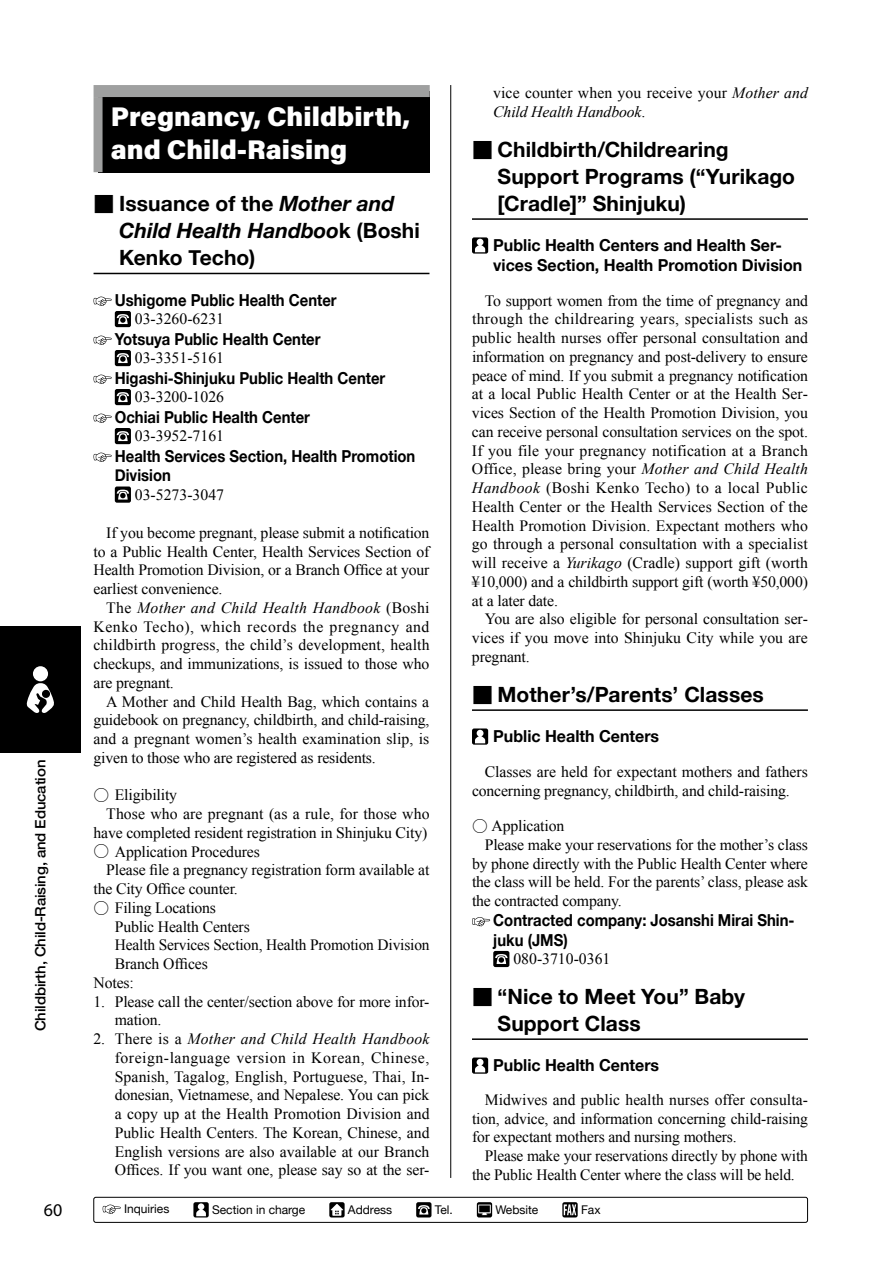
<style>
.page{position:relative;width:893px;height:1263px;background:#fff}
.page>*{position:absolute;margin:0;border:0;box-sizing:border-box;transform-origin:0 0}
.t1{font:27px/33px "Acumin Variable Concept";color:#fff}
.t2{font:700 21px/27px "Helvetica Neue";letter-spacing:.005em;color:#000}
.t3{font:18px "Myriad Pro";color:#000}
.t4{font:700 16.5px/19.5px "Helvetica Neue";color:#000;scale:.9 1}
.t5{font:700 16.5px/19.5px "Helvetica Neue";color:#000}
.t6{font:15.75px/18.8px "Times New Roman";letter-spacing:-.01em;color:#000;text-align:justify}
.t7{font:500 14.25px "Helvetica Neue";letter-spacing:-.01em;color:#000;scale:1.05 1}
.t8{font:12px "Helvetica Neue";color:#000}
.s1{font-family:"Shin Go Pro";font-weight:500}
.s2{font-style:italic}
.s3{font-family:"Shin Go Pro";font-weight:300}
</style>
<div class="page">
<div style="left:0;top:626px;width:81px;height:127px;background:#000"></div>
<svg style="left:26px;top:666px;width:28px;height:47px"></svg>
<svg style="left:103px;top:1204px;width:18px;height:10px"></svg>
<div style="left:193px;top:1202px;width:16px;height:15px;background:#000;border-radius:2px"></div>
<svg style="left:196px;top:1203px;width:10px;height:13px"></svg>
<div style="left:329px;top:1202px;width:16px;height:15px;background:#000;border-radius:2px"></div>
<svg style="left:331px;top:1204px;width:12px;height:12px"></svg>
<svg style="left:416px;top:1202px;width:15px;height:15px"></svg>
<svg style="left:418px;top:1205px;width:12px;height:9px"></svg>
<svg style="left:477px;top:1202px;width:15px;height:15px"></svg>
<svg style="left:478px;top:1204px;width:13px;height:11px"></svg>
<svg style="left:562px;top:1202px;width:16px;height:15px"></svg>
<svg style="left:564px;top:1204px;width:12px;height:11px"></svg>
<div style="left:93px;top:1197px;width:715px;height:26px;border:1px solid #000;border-radius:2px"></div>
<hr style="left:94px;top:273px;width:335px;height:1px;background:#000">
<div style="left:98px;top:91px;width:332px;height:81px;background:#000"></div>
<div style="left:94px;top:85px;width:336px;height:12px;background:#9fa0a0"></div>
<div style="left:94px;top:97px;width:9px;height:75px;background:#9fa0a0"></div>
<svg style="left:94px;top:297px;width:18px;height:9px"></svg>
<div style="left:115px;top:311px;width:16px;height:16px;background:#000;border-radius:2px"></div>
<svg style="left:117px;top:314px;width:12px;height:10px"></svg>
<svg style="left:94px;top:336px;width:18px;height:9px"></svg>
<div style="left:115px;top:350px;width:16px;height:16px;background:#000;border-radius:2px"></div>
<svg style="left:117px;top:353px;width:12px;height:10px"></svg>
<svg style="left:94px;top:375px;width:18px;height:9px"></svg>
<div style="left:115px;top:389px;width:16px;height:16px;background:#000;border-radius:2px"></div>
<svg style="left:117px;top:392px;width:12px;height:10px"></svg>
<svg style="left:94px;top:414px;width:18px;height:9px"></svg>
<div style="left:115px;top:428px;width:16px;height:16px;background:#000;border-radius:2px"></div>
<svg style="left:117px;top:431px;width:12px;height:10px"></svg>
<svg style="left:94px;top:453px;width:18px;height:9px"></svg>
<div style="left:115px;top:486px;width:16px;height:17px;background:#000;border-radius:2px"></div>
<svg style="left:117px;top:490px;width:12px;height:10px"></svg>
<hr style="left:472px;top:218px;width:336px;height:2px;background:#000">
<hr style="left:472px;top:709px;width:336px;height:2px;background:#000">
<hr style="left:472px;top:1038px;width:336px;height:2px;background:#000">
<svg style="left:472px;top:237px;width:16px;height:17px"></svg>
<svg style="left:475px;top:239px;width:10px;height:13px"></svg>
<svg style="left:472px;top:728px;width:16px;height:17px"></svg>
<svg style="left:475px;top:730px;width:10px;height:13px"></svg>
<svg style="left:472px;top:917px;width:18px;height:9px"></svg>
<div style="left:493px;top:951px;width:16px;height:16px;background:#000;border-radius:2px"></div>
<svg style="left:495px;top:954px;width:13px;height:10px"></svg>
<svg style="left:472px;top:1057px;width:16px;height:17px"></svg>
<svg style="left:475px;top:1059px;width:10px;height:13px"></svg>
<hr style="left:450px;top:85px;width:1px;height:1093px;background:#000">
<p class="t7" style="left:29px;top:1031px;width:260px;rotate:-90deg">Childbirth, Child-Raising, and Education</p>
<p class="t3" style="left:44px;top:1199px;width:20px">60</p>
<h1 class="t1" style="left:111px;top:99px;width:301px">Pregnancy, Childbirth, and Child-Raising</h1>
<h2 class="t2" style="left:119px;top:191px;width:302px;text-indent:-26px"><span class="s1">■</span> Issuance of the <span class="s2">Mother and<br>Child Health Handboo</span>k (Boshi<br>Kenko Techo)</h2>
<p class="t4" style="left:115px;top:290px;width:248px">Ushigome Public Health Center</p>
<p class="t6" style="left:135px;top:309px;width:91px">03-3260-6231</p>
<p class="t4" style="left:115px;top:329px;width:230px">Yotsuya Public Health Center</p>
<p class="t6" style="left:135px;top:348px;width:91px">03-3351-5161</p>
<p class="t4" style="left:115px;top:368px;width:302px">Higashi-Shinjuku Public Health Center</p>
<p class="t6" style="left:135px;top:387px;width:91px">03-3200-1026</p>
<p class="t4" style="left:115px;top:407px;width:218px">Ochiai Public Health Center</p>
<p class="t6" style="left:135px;top:426px;width:91px">03-3952-7161</p>
<p class="t4" style="left:115px;top:446px;width:335px">Health Services Section, Health Promotion<br>Division</p>
<p class="t6" style="left:135px;top:485px;width:91px">03-5273-3047</p>
<p class="t6" style="left:94px;top:523px;width:337px;text-indent:13px">If you become pregnant, please submit a notification to a Public Health Center, Health Services Section of Health Promotion Division, or a Branch Office at your earliest convenience.</p>
<p class="t6" style="left:94px;top:598px;width:338px;text-indent:13px">The <span class="s2">Mother and Child Health Handbook</span> (Boshi Kenko Techo), which records the pregnancy and childbirth progress, the child’s development, health checkups, and immunizations, is issued to those who are pregnant.</p>
<p class="t6" style="left:94px;top:692px;width:337px;text-indent:13px">A Mother and Child Health Bag, which contains a guidebook on pregnancy, childbirth, and child-raising, and a pregnant women’s health examination slip, is given to those who are registered as residents.</p>
<p class="t6" style="left:94px;top:785px;width:85px"><span class="s3">○</span> Eligibility</p>
<p class="t6" style="left:106px;top:804px;width:325px">Those who are pregnant (as a rule, for those who</p>
<p class="t6" style="left:94px;top:823px;width:335px">have completed resident registration in Shinjuku City)</p>
<p class="t6" style="left:94px;top:842px;width:168px"><span class="s3">○</span> Application Procedures</p>
<p class="t6" style="left:106px;top:860px;width:325px">Please file a pregnancy registration form available at</p>
<p class="t6" style="left:94px;top:879px;width:146px">the City Office counter.</p>
<p class="t6" style="left:94px;top:898px;width:124px"><span class="s3">○</span> Filing Locations</p>
<p class="t6" style="left:115px;top:917px;width:137px">Public Health Centers</p>
<p class="t6" style="left:115px;top:935px;width:316px">Health Services Section, Health Promotion Division</p>
<p class="t6" style="left:115px;top:954px;width:95px">Branch Offices</p>
<p class="t6" style="left:94px;top:973px;width:42px">Notes:</p>
<p class="t6" style="left:115px;top:992px;width:316px;text-indent:-21px">1. Please call the center/section above for more infor&shy;mation.</p>
<p class="t6" style="left:115px;top:1029px;width:316px;text-indent:-21px">2. There is a <span class="s2">Mother and Child Health Handbook </span>foreign-language version in Korean, Chinese, Spanish, Tagalog, English, Portuguese, Thai, In&shy;donesian, Vietnamese, and Nepalese. You can pick a copy up at the Health Promotion Division and Public Health Centers. The Korean, Chinese, and English versions are also available at our Branch Offices. If you want one, please say so at the ser-</p>
<p class="t6" style="left:493px;top:83px;width:316px">vice counter when you receive your <span class="s2">Mother and<br>Child Health Handbook</span>.</p>
<h2 class="t2" style="left:497px;top:137px;width:299px;text-indent:-26px"><span class="s1">■</span> Childbirth/Childrearing<br>Support Programs (“Yurikago [Cradle]” Shinjuku)</h2>
<p class="t5" style="left:493px;top:236px;width:311px">Public Health Centers and Health Ser&shy;vices Section, Health Promotion Division</p>
<p class="t6" style="left:472px;top:291px;width:338px;text-indent:13px">To support women from the time of pregnancy and through the childrearing years, specialists such as public health nurses offer personal consultation and information on pregnancy and post-delivery to ensure peace of mind. If you submit a pregnancy notification at a local Public Health Center or at the Health Ser&shy;vices Section of the Health Promotion Division, you can receive personal consultation services on the spot.<br>If you file your pregnancy notification at a Branch Office, please bring your <span class="s2">Mother and Child Health Handbook</span> (Boshi Kenko Techo) to a local Public Health Center or the Health Services Section of the Health Promotion Division. Expectant mothers who go through a personal consultation with a specialist will receive a <span class="s2">Yurikago</span> (Cradle) support gift (worth ¥10,000) and a childbirth support gift (worth ¥50,000) at a later date.</p>
<p class="t6" style="left:472px;top:609px;width:337px;text-indent:13px">You are also eligible for personal consultation ser&shy;vices if you move into Shinjuku City while you are pregnant.</p>
<h2 class="t2" style="left:472px;top:682px;width:293px"><span class="s1">■</span> Mother’s/Parents’ Classes</h2>
<p class="t5" style="left:493px;top:727px;width:167px">Public Health Centers</p>
<p class="t6" style="left:472px;top:762px;width:337px;text-indent:13px">Classes are held for expectant mothers and fathers concerning pregnancy, childbirth, and child-raising.</p>
<p class="t6" style="left:472px;top:816px;width:94px"><span class="s3">○</span> Application</p>
<p class="t6" style="left:485px;top:835px;width:325px">Please make your reservations for the mother’s class</p>
<p class="t6" style="left:472px;top:854px;width:337px">by phone directly with the Public Health Center where</p>
<p class="t6" style="left:472px;top:872px;width:338px">the class will be held. For the parents’ class, please ask</p>
<p class="t6" style="left:472px;top:891px;width:151px">the contracted company.</p>
<p class="t4" style="left:493px;top:911px;width:336px">Contracted company: Josanshi Mirai Shin&shy;juku (JMS)</p>
<p class="t6" style="left:513px;top:949px;width:99px">080-3710-0361</p>
<h2 class="t2" style="left:497px;top:984px;width:249px;text-indent:-26px"><span class="s1">■</span> “Nice to Meet You” Baby<br>Support Class</h2>
<p class="t5" style="left:493px;top:1056px;width:167px">Public Health Centers</p>
<p class="t6" style="left:472px;top:1090px;width:338px;text-indent:13px">Midwives and public health nurses offer consulta&shy;tion, advice, and information concerning child-raising for expectant mothers and nursing mothers.</p>
<p class="t6" style="left:472px;top:1146px;width:337px;text-indent:13px">Please make your reservations directly by phone with the Public Health Center where the class will be held.</p>
<p class="t8" style="left:124px;top:1200px;width:71px">Inquiries<span class="s3">　　</span></p>
<p class="t8" style="left:212px;top:1201px;width:119px">Section in charge<span class="s3">　　</span></p>
<p class="t8" style="left:348px;top:1201px;width:70px">Address<span class="s3">　　</span></p>
<p class="t8" style="left:435px;top:1201px;width:43px">Tel.<span class="s3">　　</span></p>
<p class="t8" style="left:495px;top:1201px;width:68px">Website<span class="s3">　　</span></p>
<p class="t8" style="left:581px;top:1201px;width:21px">Fax</p>
</div>
